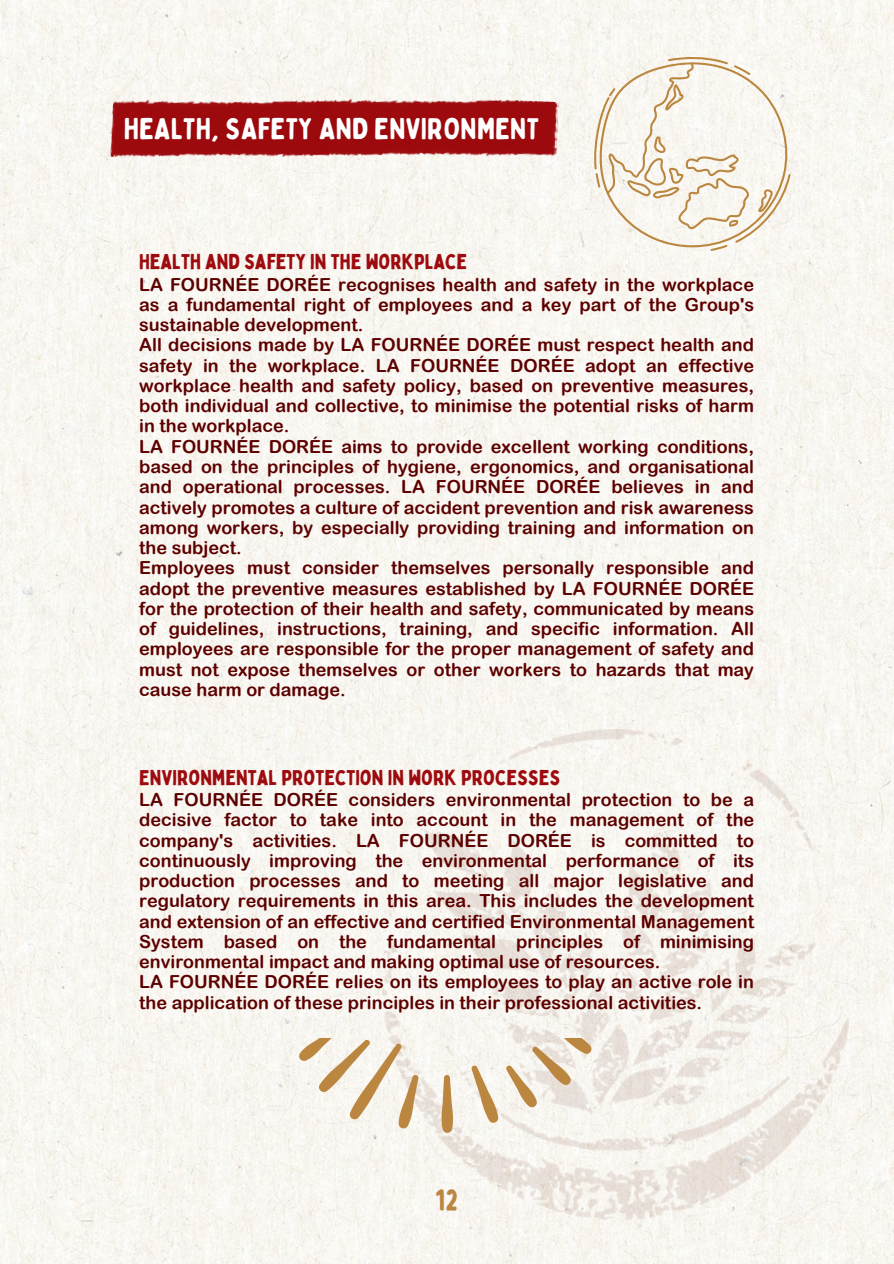
<style>
.page{position:relative;width:894px;height:1264px;background:#fff}
.page>*{position:absolute;margin:0;border:0;box-sizing:border-box;transform-origin:0 0}
.t1{font:30px "Bobby Jones Soft";color:#fff}
.t2{font:30px "Bobby Jones Soft";color:#bb8740}
.t3{font:21px "Bobby Jones";color:#9e0b0f}
.t4{font:18px/20.2px "Arial Rounded MT Bold";color:#5d0000;text-align:justify}
</style>
<div class="page">
<div style="left:0;top:0;width:893px;height:1263px;background:#f9f7f1"></div>
<img style="left:382px;top:729px;width:466px;height:490px">
<svg style="left:505px;top:1038px;width:87px;height:69px"></svg>
<svg style="left:471px;top:1065px;width:27px;height:57px"></svg>
<svg style="left:441px;top:1074px;width:12px;height:59px"></svg>
<svg style="left:299px;top:1038px;width:119px;height:91px"></svg>
<svg style="left:593px;top:56px;width:198px;height:194px"></svg>
<img style="left:332px;top:90px;width:227px;height:76px">
<img style="left:110px;top:89px;width:222px;height:78px">
<p class="t1" style="left:124px;top:110px;width:417px">HEALTH, SAFETY AND ENVIRONMENT</p>
<p class="t3" style="left:139px;top:249px;width:329px">HEALTH AND SAFETY IN THE WORKPLACE</p>
<p class="t4" style="left:139px;top:274px;width:616px">LA FOURNÉE DORÉE recognises health and safety in the workplace as a fundamental right of employees and a key part of the Group's sustainable development.</p>
<p class="t4" style="left:139px;top:335px;width:616px">All decisions made by LA FOURNÉE DORÉE must respect health and safety in the workplace. LA FOURNÉE DORÉE adopt an effective workplace health and safety policy, based on preventive measures, both individual and collective, to minimise the potential risks of harm in the workplace.</p>
<h1 class="t4" style="left:139px;top:436px;width:616px">LA FOURNÉE DORÉE aims to provide excellent working conditions, based on the principles of hygiene, ergonomics, and organisational and operational processes. LA FOURNÉE DORÉE believes in and actively promotes a culture of accident prevention and risk awareness among workers, by especially providing training and information on the subject.</h1>
<p class="t4" style="left:139px;top:557px;width:616px">Employees must consider themselves personally responsible and adopt the preventive measures established by LA FOURNÉE DORÉE for the protection of their health and safety, communicated by means of guidelines, instructions, training, and specific information. All employees are responsible for the proper management of safety and must not expose themselves or other workers to hazards that may cause harm or damage.</p>
<p class="t3" style="left:139px;top:764px;width:422px">ENVIRONMENTAL PROTECTION IN WORK PROCESSES</p>
<p class="t4" style="left:139px;top:789px;width:616px">LA FOURNÉE DORÉE considers environmental protection to be a decisive factor to take into account in the management of the company's activities. LA FOURNÉE DORÉE is committed to continuously improving the environmental performance of its production processes and to meeting all major legislative and regulatory requirements in this area. This includes the development and extension of an effective and certified Environmental Management System based on the fundamental principles of minimising environmental impact and making optimal use of resources.</p>
<p class="t4" style="left:139px;top:971px;width:616px">LA FOURNÉE DORÉE relies on its employees to play an active role in the application of these principles in their professional activities.</p>
<p class="t2" style="left:435px;top:1181px;width:25px">12</p>
</div>
